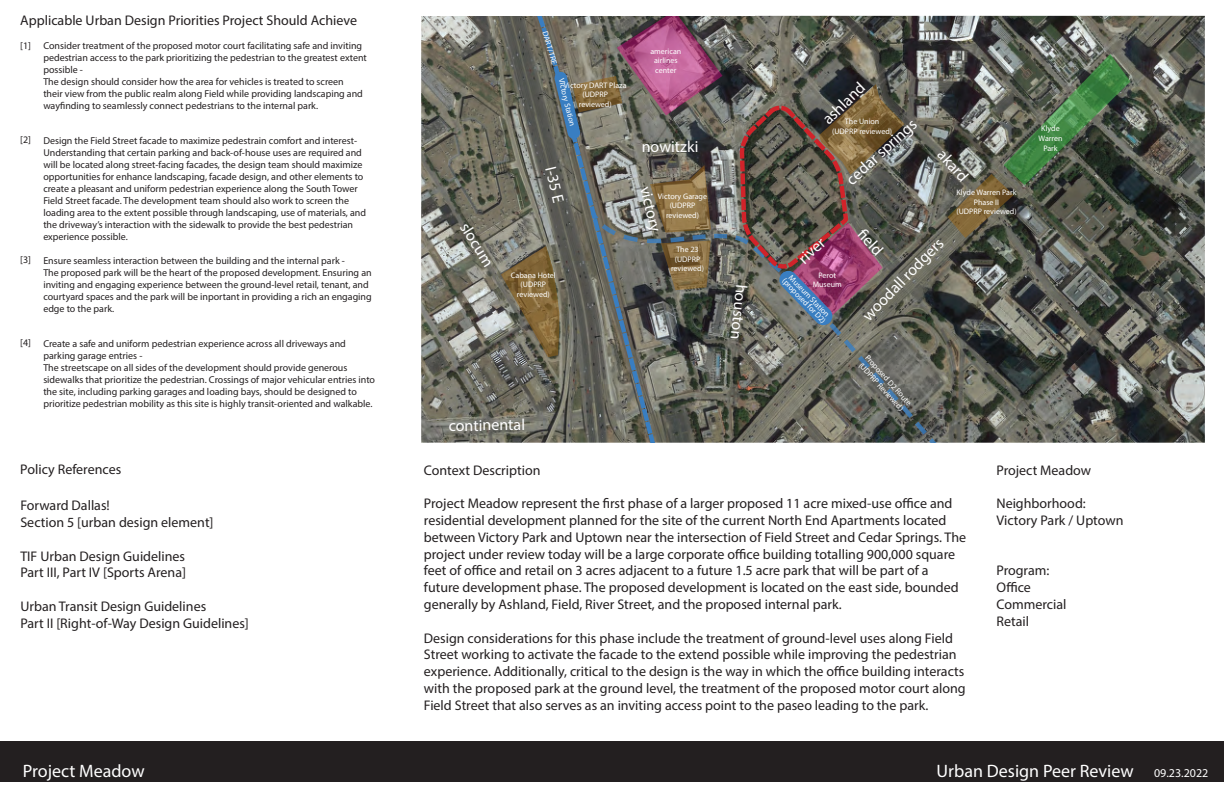
<style>
.page{position:relative;width:1224px;height:792px;background:#fff}
.page>*{position:absolute;margin:0;border:0;box-sizing:border-box;transform-origin:0 0}
.t1{font:18px "Myriad Pro";color:#fff}
.t2{font:16.1px "Myriad Pro";letter-spacing:-.01em;color:#fff}
.t3{font:14px/16.8px "Myriad Pro";color:#231f20}
.t4{font:12px "Myriad Pro";color:#fff}
.t5{font:10px/12px "Myriad Pro";color:#231f20}
.t6{font:8px/9.6px "Myriad Pro";color:#fff;text-align:center}
</style>
<div class="page">
<img style="left:421px;top:16px;width:784px;height:427px">
<div style="left:0;top:741px;width:1224px;height:40px;background:#231f20"></div>
<svg style="left:425px;top:16px;width:76px;height:427px;background:#78776d"></svg>
<img style="left:501px;top:15px;width:433px;height:428px">
<svg style="left:948px;top:54px;width:182px;height:184px;background:#55604d"></svg>
<h3 class="t3" style="left:20px;top:12px;width:338px">Applicable Urban Design Priorities Project Should Achieve</h3>
<p class="t5" style="left:20px;top:39px;width:12px">[1]</p>
<p class="t5" style="left:43px;top:40px;width:325px">Consider treatment of the proposed motor court facilitating safe and inviting pedestrian access to the park prioritizing the pedestrian to the greatest extent possible -<br>The design should consider how the area for vehicles is treated to screen<br>their view from the public realm along Field while providing landscaping and wayfinding to seamlessly connect pedestrians to the internal park.</p>
<p class="t5" style="left:20px;top:134px;width:12px">[2]</p>
<p class="t5" style="left:43px;top:134px;width:324px">Design the Field Street facade to maximize pedestrain comfort and interest-Understanding that certain parking and back-of-house uses are required and will be located along street-facing facades, the design team should maximize opportunities for enhance landscaping, facade design, and other elements to create a pleasant and uniform pedestrian experience along the South Tower Field Street facade. The development team should also work to screen the loading area to the extent possible through landscaping, use of materials, and the driveway’s interaction with the sidewalk to provide the best pedestrian experience possible.</p>
<p class="t5" style="left:20px;top:254px;width:12px">[3]</p>
<p class="t5" style="left:43px;top:254px;width:330px">Ensure seamless interaction between the building and the internal park -<br>The proposed park will be the heart of the proposed development. Ensuring an inviting and engaging experience between the ground-level retail, tenant, and courtyard spaces and the park will be inportant in providing a rich an engaging edge to the park.</p>
<p class="t5" style="left:20px;top:337px;width:12px">[4]</p>
<p class="t5" style="left:43px;top:337px;width:333px">Create a safe and uniform pedestrian experience across all driveways and parking garage entries -<br>The streetscape on all sides of the development should provide generous sidewalks that prioritize the pedestrian. Crossings of major vehicular entries into the site, including parking garages and loading bays, should be designed to prioritize pedestrian mobility as this site is highly transit-oriented and walkable.</p>
<h3 class="t3" style="left:20px;top:461px;width:102px">Policy References</h3>
<h3 class="t3" style="left:20px;top:497px;width:195px">Forward Dallas!<br>Section 5 [urban design element]</h3>
<h3 class="t3" style="left:20px;top:547px;width:167px">TIF Urban Design Guidelines<br>Part III, Part IV [Sports Arena]</h3>
<h3 class="t3" style="left:20px;top:598px;width:230px">Urban Transit Design Guidelines<br>Part II [Right-of-Way Design Guidelines]</h3>
<h2 class="t2" style="left:473px;top:219px;width:50px;rotate:58deg">slocum</h2>
<p class="t6" style="left:550px;top:30px;width:36px;rotate:74deg">DART/ TRE</p>
<p class="t6" style="left:566px;top:77px;width:50px;rotate:76deg">Victory Station</p>
<p class="t6" style="left:564px;top:80px;width:64px">Victory DART Plaza (UDPRP<br>reviewed)</p>
<h2 class="t2" style="left:560px;top:164px;width:38px;rotate:76deg">I-35 E</h2>
<p class="t6" style="left:511px;top:270px;width:46px">Cabana Hotel (UDPRP reviewed)</p>
<p class="t6" style="left:650px;top:46px;width:32px">american airlines center</p>
<h2 class="t2" style="left:642px;top:137px;width:59px">nowitzki</h2>
<h2 class="t2" style="left:655px;top:184px;width:48px;rotate:76deg">victory</h2>
<p class="t6" style="left:658px;top:191px;width:51px">Victory Garage (UDPRP reviewed)</p>
<p class="t6" style="left:671px;top:244px;width:34px">The 23 (UDPRP reviewed)</p>
<h2 class="t2" style="left:752px;top:285px;width:57px;rotate:96deg">houston</h2>
<h2 class="t2" style="left:449px;top:415px;width:78px">continental</h2>
<h2 class="t2" style="left:818px;top:114px;width:54px;rotate:-44deg">ashland</h2>
<p class="t6" style="left:832px;top:116px;width:62px">The Union (UDPRP reviewed)</p>
<h2 class="t2" style="left:842px;top:175px;width:91px;rotate:-43deg">cedar springs</h2>
<h2 class="t2" style="left:948px;top:145px;width:39px;rotate:49deg">akard</h2>
<p class="t6" style="left:956px;top:187px;width:62px">Klyde Warren Park<br>Phase II<br>(UDPRP reviewed)</p>
<h2 class="t2" style="left:794px;top:253px;width:31px;rotate:-43deg">river</h2>
<p class="t6" style="left:813px;top:270px;width:31px">Perot<br>Museum</p>
<p class="t6" style="left:791px;top:272px;width:60px;line-height:7px;text-align:left;rotate:46deg">Museum Station (proposed for D2)</p>
<h2 class="t2" style="left:868px;top:225px;width:31px;rotate:47deg">fi eld</h2>
<h2 class="t2" style="left:858px;top:311px;width:110px;rotate:-46deg">woodall rodgers</h2>
<p class="t6" style="left:871px;top:353px;width:66px;text-align:left;rotate:48deg">Proposed D2 Route (UDPRP Reviewed)</p>
<p class="t6" style="left:1039px;top:124px;width:25px">Klyde<br>Warren<br>Park</p>
<h3 class="t3" style="left:424px;top:461px;width:118px">Context Description</h3>
<p class="t3" style="left:424px;top:495px;width:544px">Project Meadow represent the first phase of a larger proposed 11 acre mixed-use office and residential development planned for the site of the current North End Apartments located between Victory Park and Uptown near the intersection of Field Street and Cedar Springs. The project under review today will be a large corporate office building totalling 900,000 square feet of office and retail on 3 acres adjacent to a future 1.5 acre park that will be part of a future development phase. The proposed development is located on the east side, bounded generally by Ashland, Field, River Street, and the proposed internal park.</p>
<p class="t3" style="left:424px;top:629px;width:543px">Design considerations for this phase include the treatment of ground-level uses along Field Street working to activate the facade to the extend possible while improving the pedestrian experience. Additionally, critical to the design is the way in which the office building interacts with the proposed park at the ground level, the treatment of the proposed motor court along Field Street that also serves as an inviting access point to the paseo leading to the park.</p>
<h3 class="t3" style="left:996px;top:461px;width:96px">Project Meadow</h3>
<h3 class="t3" style="left:996px;top:495px;width:129px">Neighborhood:<br>Victory Park / Uptown</h3>
<h3 class="t3" style="left:996px;top:562px;width:72px">Program:<br>Office<br>Commercial<br>Retail</h3>
<h1 class="t1" style="left:23px;top:760px;width:123px">Project Meadow</h1>
<h1 class="t1" style="left:937px;top:760px;width:199px">Urban Design Peer Review</h1>
<p class="t4" style="left:1154px;top:766px;width:56px">09.23.2022</p>
</div>
